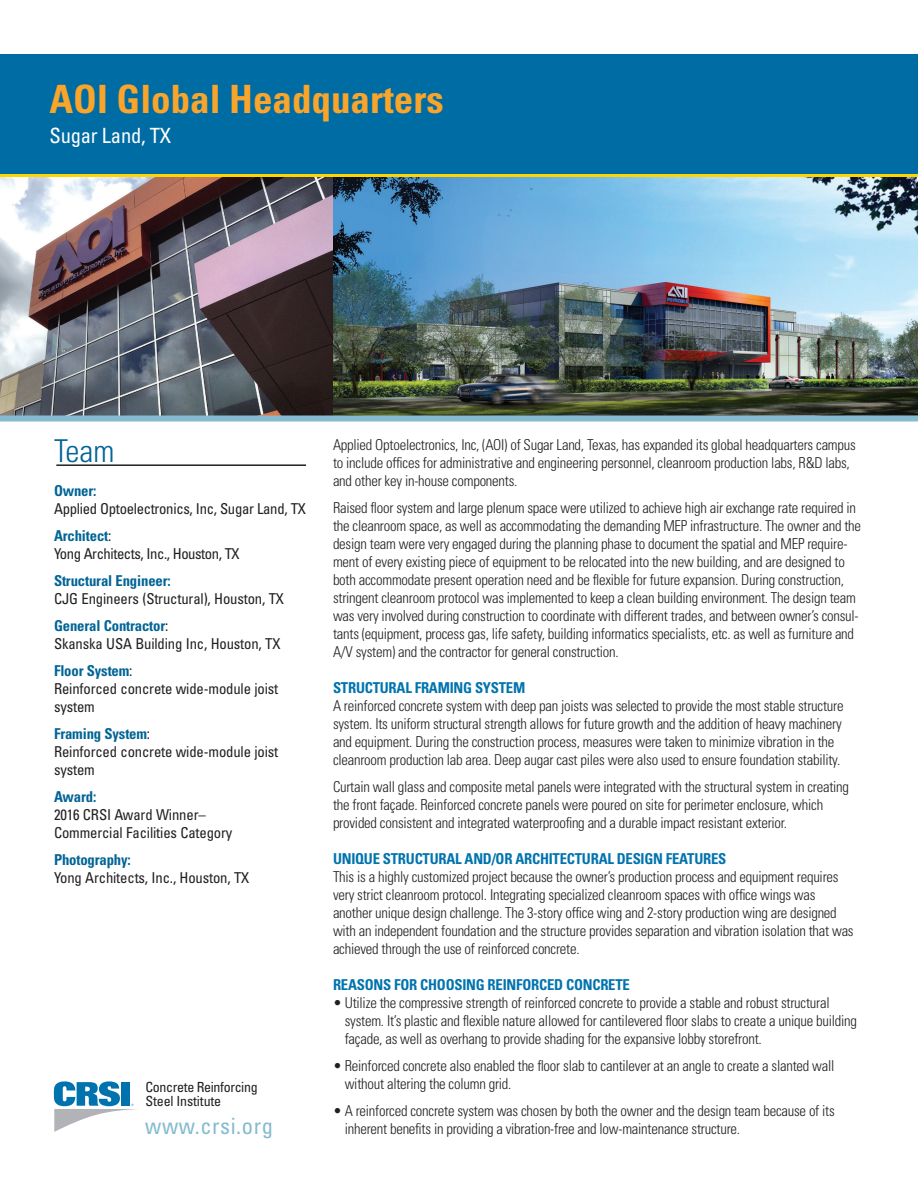
<style>
.page{position:relative;width:918px;height:1188px;background:#fff}
.page>*{position:absolute;margin:0;border:0;box-sizing:border-box;transform-origin:0 0}
.head{font:700 condensed 39px "Univers LT Std";color:#f9a42a}
.head09{font:300 condensed 31.5px "Univers LT Std";color:#016495}
.t1{font:condensed 22.5px "Univers LT Std";letter-spacing:.025em;color:#85bbd0}
.City___State{font:condensed 21px "Univers LT Std";letter-spacing:-.01em;color:#fff}
.body{font:300 condensed 15px/18px "Univers LT Std";letter-spacing:-.015em;color:#231f20}
.Body_Copy{font:condensed 15px/18px "Univers LT Std";letter-spacing:-.01em;color:#231f20}
.sub_head-2__Blue_ALL{font:700 condensed 15px "Univers LT Std";letter-spacing:-.015em;color:#0073ae}
.Body_Copy-2{font:condensed 15px/18px "Univers LT Std";letter-spacing:-.03em;color:#231f20}
.t2{font:condensed 13.95px/13.5px "Univers LT Std";letter-spacing:-.025em;color:#231f20}
.s1{font-weight:700;color:#016495}
</style>
<div class="page">
<img style="left:0;top:177px;width:918px;height:239px">
<div style="left:0;top:54px;width:918px;height:120px;background:#006ca4"></div>
<div style="left:0;top:416px;width:918px;height:6px;background:#85bbd0"></div>
<hr style="left:0;top:174px;width:918px;height:3px;background:#fed503">
<svg style="left:54px;top:1081px;width:83px;height:51px"></svg>
<hr style="left:56px;top:464px;width:250px;height:2px;background:#231f20">
<p class="head" style="left:50px;top:75px;width:396px">AOI Global Headquarters</p>
<p class="City___State" style="left:50px;top:122px;width:123px">Sugar Land, TX</p>
<p class="head09" style="left:54px;top:432px;width:62px">Team</p>
<p class="Body_Copy" style="left:54px;top:481px;width:253px"><span class="s1">Owner:<br></span>Applied Optoelectronics, Inc, Sugar Land, TX</p>
<p class="Body_Copy-2" style="left:54px;top:526px;width:187px"><span class="s1">Architect</span>:<br>Yong Architects, Inc., Houston, TX</p>
<p class="Body_Copy" style="left:54px;top:571px;width:232px"><span class="s1">Structural Engineer:<br></span>CJG Engineers (Structural), Houston, TX</p>
<p class="Body_Copy" style="left:54px;top:616px;width:228px"><span class="s1">General Contractor</span>:<br>Skanska USA Building Inc, Houston, TX</p>
<p class="Body_Copy" style="left:54px;top:661px;width:226px"><span class="s1">Floor System</span>:<br>Reinforced concrete wide-module joist system</p>
<p class="Body_Copy" style="left:54px;top:724px;width:226px"><span class="s1">Framing System</span>:<br>Reinforced concrete wide-module joist system</p>
<p class="Body_Copy" style="left:54px;top:787px;width:180px"><span class="s1">Award:<br></span>2016 CRSI Award Winner–<br>Commercial Facilities Category</p>
<p class="Body_Copy" style="left:54px;top:850px;width:197px"><span class="s1">Photography:<br></span>Yong Architects, Inc., Houston, TX</p>
<p class="t2" style="left:146px;top:1080px;width:114px">Concrete Reinforcing<br>Steel Institute</p>
<h3 class="t1" style="left:145px;top:1112px;width:129px">www.crsi.org</h3>
<p class="body" style="left:333px;top:436px;width:524px">Applied Optoelectronics, Inc, (AOI) of Sugar Land, Texas, has expanded its global headquarters campus to include offices for administrative and engineering personnel, cleanroom production labs, R&amp;D labs, and other key in-house components.</p>
<p class="body" style="left:333px;top:499px;width:530px">Raised floor system and large plenum space were utilized to achieve high air exchange rate required in the cleanroom space, as well as accommodating the demanding MEP infrastructure. The owner and the design team were very engaged during the planning phase to document the spatial and MEP require&shy;ment of every existing piece of equipment to be relocated into the new building, and are designed to both accommodate present operation need and be flexible for future expansion. During construction, stringent cleanroom protocol was implemented to keep a clean building environment. The design team was very involved during construction to coordinate with different trades, and between owner’s consul&shy;tants (equipment, process gas, life safety, building informatics specialists, etc. as well as furniture and A/V system) and the contractor for general construction.</p>
<p class="sub_head-2__Blue_ALL" style="left:333px;top:679px;width:194px">STRUCTURAL FRAMING SYSTEM</p>
<p class="body" style="left:333px;top:697px;width:512px">A reinforced concrete system with deep pan joists was selected to provide the most stable structure system. Its uniform structural strength allows for future growth and the addition of heavy machinery and equipment. During the construction process, measures were taken to minimize vibration in the cleanroom production lab area. Deep augar cast piles were also used to ensure foundation stability.</p>
<p class="body" style="left:333px;top:778px;width:518px">Curtain wall glass and composite metal panels were integrated with the structural system in creating the front façade. Reinforced concrete panels were poured on site for perimeter enclosure, which provided consistent and integrated waterproofing and a durable impact resistant exterior.</p>
<p class="sub_head-2__Blue_ALL" style="left:333px;top:850px;width:395px">UNIQUE STRUCTURAL AND/OR ARCHITECTURAL DESIGN FEATURES</p>
<p class="body" style="left:333px;top:868px;width:522px">This is a highly customized project because the owner’s production process and equipment requires very strict cleanroom protocol. Integrating specialized cleanroom spaces with office wings was another unique design challenge. The 3-story office wing and 2-story production wing are designed with an independent foundation and the structure provides separation and vibration isolation that was achieved through the use of reinforced concrete.</p>
<p class="sub_head-2__Blue_ALL" style="left:333px;top:976px;width:298px">REASONS FOR CHOOSING REINFORCED CONCRETE</p>
<p class="body" style="left:345px;top:994px;width:514px;text-indent:-12px">• Utilize the compressive strength of reinforced concrete to provide a stable and robust structural system. It’s plastic and flexible nature allowed for cantilevered floor slabs to create a unique building façade, as well as overhang to provide shading for the expansive lobby storefront.</p>
<p class="body" style="left:345px;top:1057px;width:491px;text-indent:-12px">• Reinforced concrete also enabled the floor slab to cantilever at an angle to create a slanted wall without altering the column grid.</p>
<p class="body" style="left:345px;top:1102px;width:492px;text-indent:-12px">• A reinforced concrete system was chosen by both the owner and the design team because of its inherent benefits in providing a vibration-free and low-maintenance structure.</p>
</div>
